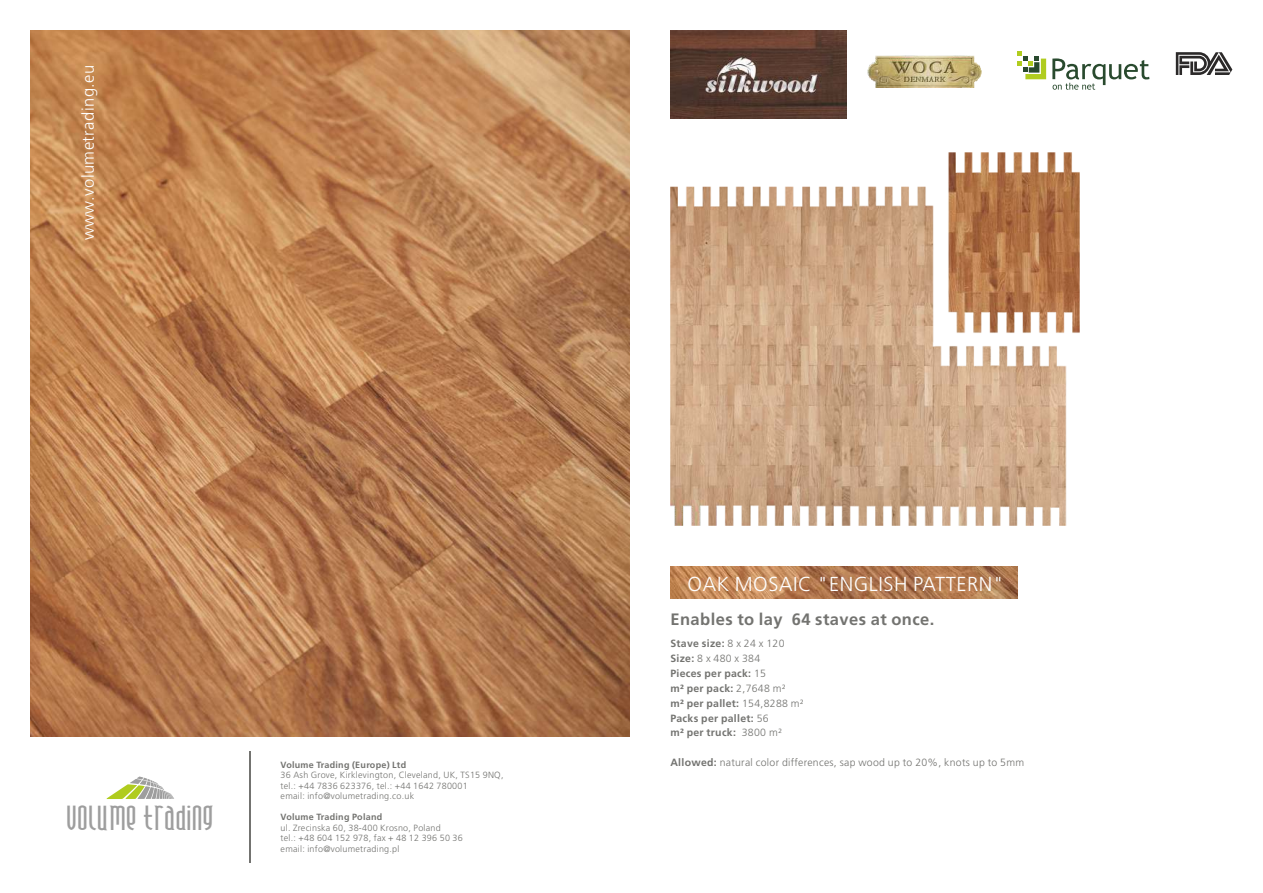
<style>
.page{position:relative;width:1263px;height:893px;background:#fff}
.page>*{position:absolute;margin:0;border:0;box-sizing:border-box;transform-origin:0 0}
.t1{font:36.3px "Andover";letter-spacing:-.03em;color:#9e9e9e;scale:1.26 1}
.t2{font:300 20.25px "Frutiger LT Com";letter-spacing:.03em;color:#fff}
.t3{font:300 16.65px "Frutiger LT Com";letter-spacing:.03em;color:#fff}
.t4{font:700 16.5px "Frutiger LT Com";letter-spacing:.03em;color:#737370}
.t5{font:700 10.5px/15px "Frutiger LT Com";letter-spacing:.03em;color:#737370}
.t6{font:300 10.5px "Frutiger LT Com";letter-spacing:.03em;color:#737370}
.t7{font:300 9px/10.5px "Frutiger LT Com";letter-spacing:.03em;color:#737370}
.t8{font:700 9px "Frutiger LT Com";letter-spacing:.03em;color:#737370}
.s1{font-weight:300}
.s2{font-weight:700}
</style>
<div class="page">
<img style="left:30px;top:30px;width:600px;height:706px">
<svg style="left:106px;top:776px;width:68px;height:23px"></svg>
<svg style="left:1176px;top:52px;width:56px;height:23px"></svg>
<img style="left:867px;top:55px;width:115px;height:33px">
<img style="left:670px;top:567px;width:348px;height:31px">
<hr style="left:250px;top:752px;width:1px;height:111px;background:#737370">
<img style="left:670px;top:30px;width:176px;height:88px">
<img style="left:670px;top:153px;width:409px;height:372px">
<svg style="left:1052px;top:58px;width:97px;height:32px"></svg>
<svg style="left:1017px;top:51px;width:29px;height:28px"></svg>
<h3 class="t3" style="left:81px;top:240px;width:177px;rotate:-90deg">www.volumetrading.eu</h3>
<h1 class="t1" style="left:68px;top:796px;width:120px">VOLUME TRADING</h1>
<p class="t8" style="left:281px;top:761px;width:127px">Volume Trading (Europe) Ltd</p>
<p class="t7" style="left:281px;top:771px;width:224px">36 Ash Grove, Kirklevington, Cleveland, UK, TS15 9NQ, tel.: +44 7836 623376, tel.: +44 1642 780001<br>email: info@volumetrading.co.uk</p>
<p class="t8" style="left:281px;top:814px;width:103px">Volume Trading Poland</p>
<p class="t7" style="left:281px;top:823px;width:184px">ul. Zrecinska 60, 38-400 Krosno, Poland<br>tel.: +48 604 152 978, fax + 48 12 396 50 36 email: info@volumetrading.pl</p>
<h2 class="t2" style="left:687px;top:575px;width:318px">OAK MOSAIC "ENGLISH PATTERN"</h2>
<h3 class="t4" style="left:670px;top:612px;width:266px">Enables to lay 64 staves at once.</h3>
<p class="t5" style="left:670px;top:637px;width:135px">Stave size: <span class="s1">8 x 24 x 120<br></span>Size: <span class="s1">8 x 480 x 384<br></span>Pieces per pack: <span class="s1">15<br></span>m² per pack: <span class="s1">2,7648 m²<br></span>m² per pallet: <span class="s1">154,8288 m²<br></span>Packs per pallet: <span class="s1">56<br></span>m² per truck: <span class="s1">3800 m²</span></p>
<p class="t6" style="left:670px;top:758px;width:355px"><span class="s2">Allowed:</span> natural color differences, sap wood up to 20%, knots up to 5mm</p>
</div>
